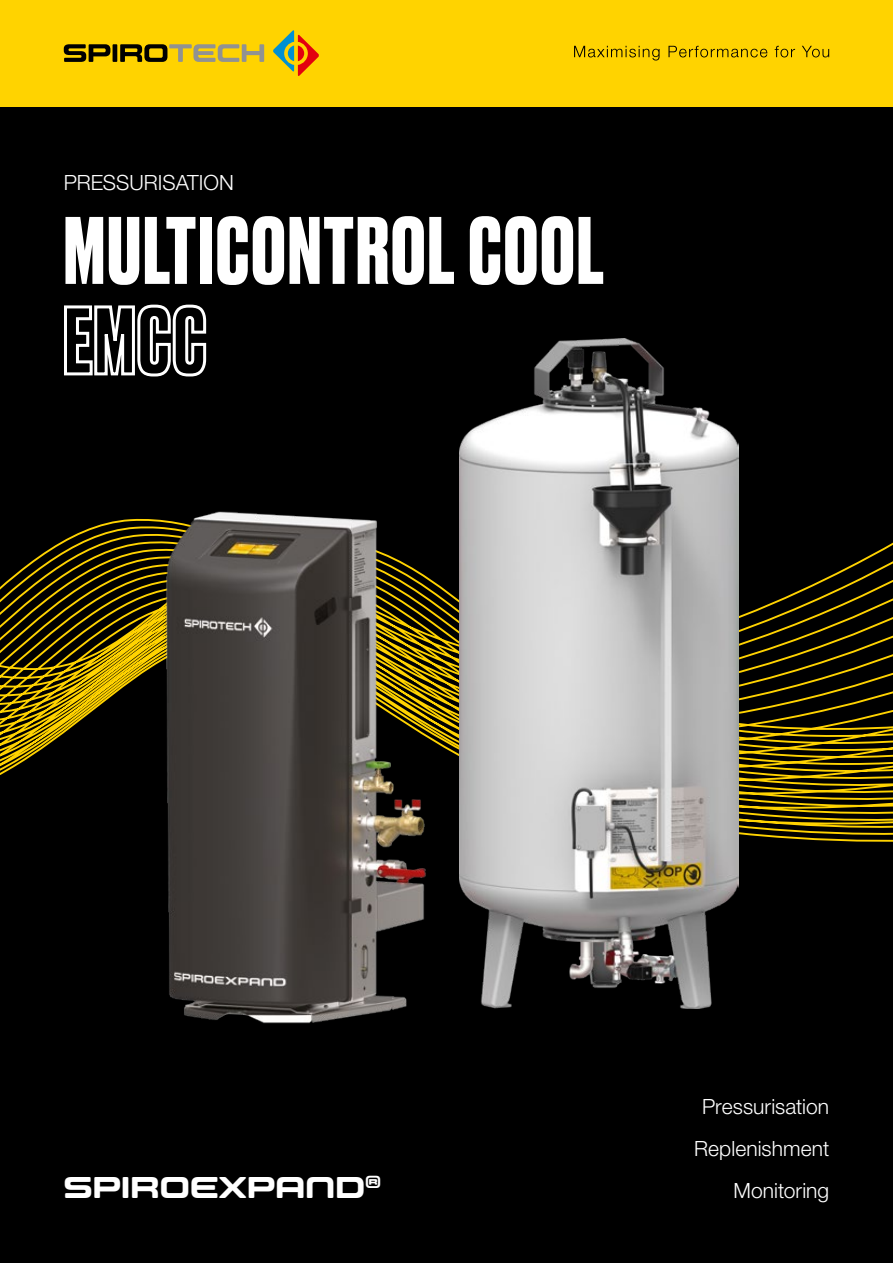
<style>
.page{position:relative;width:893px;height:1263px;background:#fff}
.page>*{position:absolute;margin:0;border:0;box-sizing:border-box;transform-origin:0 0}
.t1{font:700 90px/90px "Druk";letter-spacing:.025em;color:#fff}
.t2{font:30px "Controller Five";letter-spacing:.01em;color:#fff}
.t3{font:300 21px/42px "Helvetica Neue LT Pro";color:#fff;text-align:right}
</style>
<div class="page">
<div style="left:0;top:106px;width:893px;height:1157px;background:#000"></div>
<svg style="left:0;top:442px;width:893px;height:402px"></svg>
<div style="left:0;top:0;width:893px;height:106px;background:#ffd300"></div>
<svg style="left:64px;top:44px;width:46px;height:18px"></svg>
<hr style="left:113px;top:44px;width:4px;height:18px;background:#000">
<svg style="left:120px;top:44px;width:144px;height:18px"></svg>
<svg style="left:273px;top:30px;width:46px;height:46px"></svg>
<img style="left:460px;top:338px;width:278px;height:670px">
<img style="left:160px;top:505px;width:273px;height:519px">
<svg style="left:574px;top:46px;width:255px;height:15px"></svg>
<p class="t3" style="left:64px;top:161px;width:172px">PRESSURISATION</p>
<h1 class="t1" style="left:64px;top:201px;width:542px">MULTICONTROL COOL<br>EMCC</h1>
<h2 class="t2" style="left:64px;top:1169px;width:319px">SPIROEXPAND<sup>®</sup></h2>
<p class="t3" style="left:694px;top:1085px;width:137px">Pressurisation<br>Replenishment<br>Monitoring</p>
</div>
